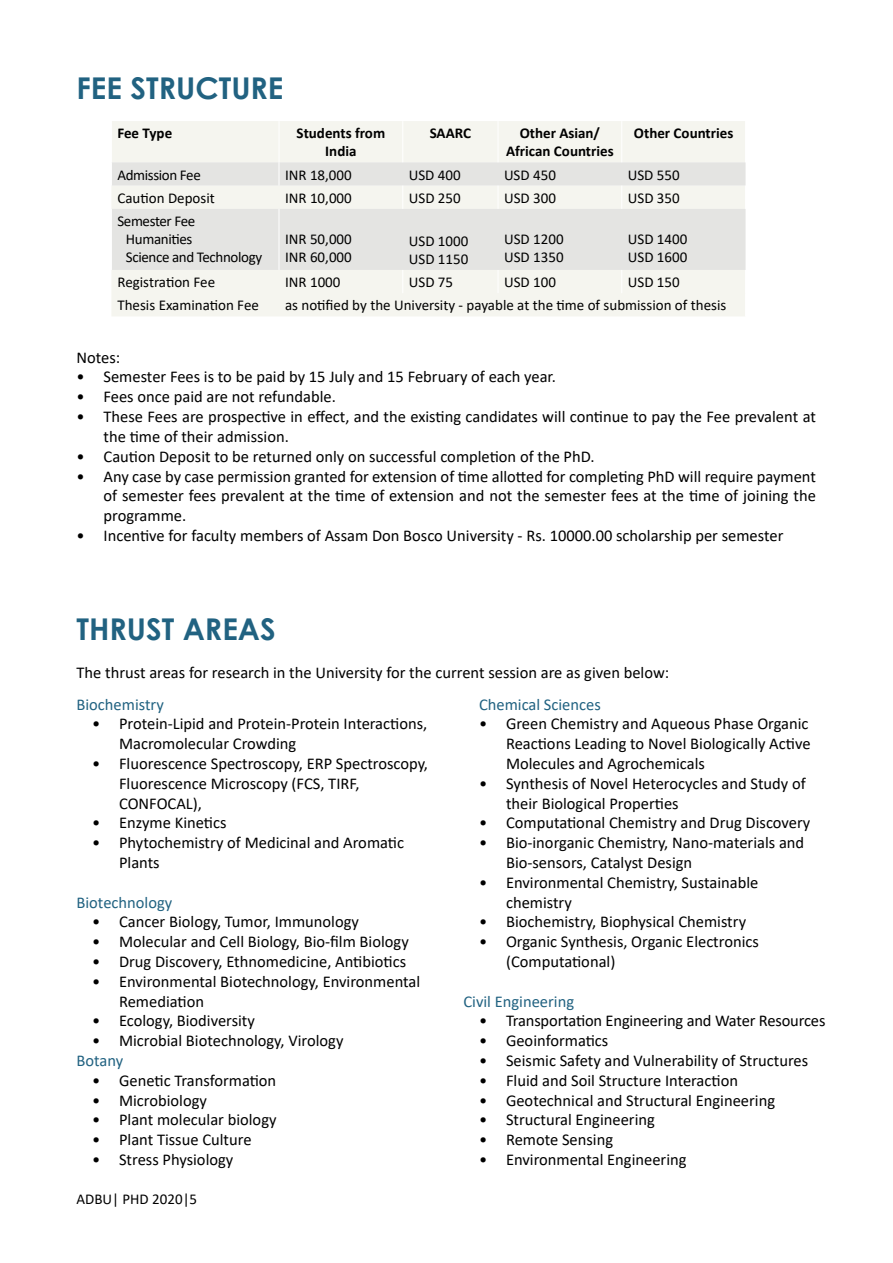
<style>
.page{position:relative;width:893px;height:1263px;background:#fff}
.page>*{position:absolute;margin:0;border:0;box-sizing:border-box;transform-origin:0 0}
.t1{font:700 30px "Century Gothic";color:#216281}
.t2{font:16.5px/19.8px "Calibri";color:#000}
.t3{font:16.5px "Calibri";color:#216281}
.t4{font:15px/18px "Calibri";color:#000}
.t5{font:700 15px/18px "Calibri";color:#000;text-align:center}
.t6{font:15px/18px "Calibri";letter-spacing:-.025em;color:#000}
</style>
<div class="page">
<div style="left:112px;top:121px;width:633px;height:195px;background:#f5f5ef"></div>
<svg style="left:112px;top:162px;width:634px;height:108px;fill:#e4e4e2"></svg>
<svg style="left:279px;top:162px;width:1px;height:24px"></svg>
<hr style="left:279px;top:209px;width:1px;height:61px;background:#fff">
<svg style="left:402px;top:186px;width:1px;height:23px"></svg>
<svg style="left:498px;top:186px;width:1px;height:23px"></svg>
<svg style="left:621px;top:186px;width:1px;height:23px"></svg>
<svg style="left:745px;top:186px;width:1px;height:23px"></svg>
<svg style="left:621px;top:270px;width:1px;height:23px"></svg>
<svg style="left:498px;top:270px;width:1px;height:23px"></svg>
<svg style="left:402px;top:270px;width:1px;height:23px"></svg>
<hr style="left:279px;top:121px;width:1px;height:41px;background:#fff">
<hr style="left:402px;top:121px;width:1px;height:41px;background:#fff">
<hr style="left:498px;top:121px;width:1px;height:41px;background:#fff">
<hr style="left:621px;top:121px;width:1px;height:41px;background:#fff">
<h1 class="t1" style="left:77px;top:65px;width:208px">FEE STRUCTURE</h1>
<p class="t5" style="left:117px;top:124px;width:56px">Fee Type</p>
<p class="t5" style="left:297px;top:124px;width:90px">Students from<br>India</p>
<p class="t5" style="left:430px;top:124px;width:43px">SAARC</p>
<p class="t5" style="left:506px;top:124px;width:109px">Other Asian/<br>African Countries</p>
<p class="t5" style="left:634px;top:124px;width:101px">Other Countries</p>
<p class="t6" style="left:117px;top:165px;width:85px">Admission Fee</p>
<p class="t4" style="left:285px;top:165px;width:68px">INR 18,000</p>
<p class="t4" style="left:409px;top:165px;width:53px">USD 400</p>
<p class="t4" style="left:504px;top:165px;width:53px">USD 450</p>
<p class="t4" style="left:628px;top:165px;width:53px">USD 550</p>
<p class="t4" style="left:117px;top:188px;width:99px">Caution Deposit</p>
<p class="t4" style="left:285px;top:188px;width:68px">INR 10,000</p>
<p class="t4" style="left:409px;top:188px;width:53px">USD 250</p>
<p class="t4" style="left:504px;top:188px;width:53px">USD 300</p>
<p class="t4" style="left:628px;top:188px;width:53px">USD 350</p>
<p class="t6" style="left:126px;top:212px;width:138px;text-indent:-9px">Semester Fee<br>Humanities<br>Science and Technology</p>
<p class="t4" style="left:285px;top:230px;width:68px">INR 50,000<br>INR 60,000</p>
<p class="t4" style="left:409px;top:232px;width:61px">USD 1000<br>USD 1150</p>
<p class="t4" style="left:504px;top:230px;width:61px">USD 1200<br>USD 1350</p>
<p class="t4" style="left:628px;top:230px;width:61px">USD 1400<br>USD 1600</p>
<p class="t4" style="left:117px;top:273px;width:99px">Registration Fee</p>
<p class="t4" style="left:285px;top:273px;width:57px">INR 1000</p>
<p class="t4" style="left:409px;top:273px;width:46px">USD 75</p>
<p class="t4" style="left:504px;top:273px;width:53px">USD 100</p>
<p class="t4" style="left:628px;top:273px;width:53px">USD 150</p>
<p class="t4" style="left:117px;top:296px;width:143px">Thesis Examination Fee</p>
<p class="t4" style="left:285px;top:296px;width:443px">as notified by the University - payable at the time of submission of thesis</p>
<p class="t2" style="left:77px;top:347px;width:45px">Notes:</p>
<p class="t2" style="left:77px;top:367px;width:481px">• Semester Fees is to be paid by 15 July and 15 February of each year.</p>
<p class="t2" style="left:77px;top:386px;width:261px">• Fees once paid are not refundable.</p>
<p class="t2" style="left:104px;top:406px;width:714px;text-indent:-27px">• These Fees are prospective in effect, and the existing candidates will continue to pay the Fee prevalent at the time of their admission.</p>
<p class="t2" style="left:77px;top:446px;width:520px">• Caution Deposit to be returned only on successful completion of the PhD.</p>
<p class="t2" style="left:104px;top:466px;width:714px;text-align:justify;text-indent:-27px">• Any case by case permission granted for extension of time allotted for completing PhD will require payment of semester fees prevalent at the time of extension and not the semester fees at the time of joining the programme.</p>
<p class="t2" style="left:77px;top:525px;width:708px">• Incentive for faculty members of Assam Don Bosco University - Rs. 10000.00 scholarship per semester</p>
<h1 class="t1" style="left:77px;top:606px;width:201px">THRUST AREAS</h1>
<p class="t2" style="left:77px;top:662px;width:594px">The thrust areas for research in the University for the current session are as given below:</p>
<p class="t3" style="left:77px;top:692px;width:89px">Biochemistry</p>
<p class="t2" style="left:119px;top:713px;width:310px;text-indent:-27px">• Protein-Lipid and Protein-Protein Interactions,<br>Macromolecular Crowding</p>
<p class="t2" style="left:119px;top:753px;width:310px;text-indent:-27px">• Fluorescence Spectroscopy, ERP Spectroscopy,<br>Fluorescence Microscopy (FCS, TIRF,<br>CONFOCAL),</p>
<p class="t2" style="left:92px;top:812px;width:136px">• Enzyme Kinetics</p>
<p class="t2" style="left:119px;top:832px;width:287px;text-indent:-27px">• Phytochemistry of Medicinal and Aromatic<br>Plants</p>
<p class="t3" style="left:77px;top:890px;width:97px">Biotechnology</p>
<p class="t2" style="left:92px;top:911px;width:268px">• Cancer Biology, Tumor, Immunology</p>
<p class="t2" style="left:92px;top:931px;width:318px">• Molecular and Cell Biology, Bio-film Biology</p>
<p class="t2" style="left:92px;top:951px;width:316px">• Drug Discovery, Ethnomedicine, Antibiotics</p>
<p class="t2" style="left:119px;top:971px;width:303px;text-indent:-27px">• Environmental Biotechnology, Environmental<br>Remediation</p>
<p class="t2" style="left:92px;top:1010px;width:164px">• Ecology, Biodiversity</p>
<p class="t2" style="left:92px;top:1030px;width:253px">• Microbial Biotechnology, Virology</p>
<p class="t3" style="left:77px;top:1049px;width:48px">Botany</p>
<p class="t2" style="left:92px;top:1070px;width:186px">• Genetic Transformation</p>
<p class="t2" style="left:92px;top:1090px;width:116px">• Microbiology</p>
<p class="t2" style="left:92px;top:1109px;width:186px">• Plant molecular biology</p>
<p class="t2" style="left:92px;top:1129px;width:161px">• Plant Tissue Culture</p>
<p class="t2" style="left:92px;top:1149px;width:143px">• Stress Physiology</p>
<p class="t4" style="left:77px;top:1189px;width:122px">ADBU| PHD 2020|5</p>
<p class="t3" style="left:479px;top:692px;width:123px">Chemical Sciences</p>
<p class="t2" style="left:506px;top:713px;width:306px;text-align:justify;text-indent:-27px">• Green Chemistry and Aqueous Phase Organic Reactions Leading to Novel Biologically Active Molecules and Agrochemicals</p>
<p class="t2" style="left:506px;top:773px;width:301px;text-indent:-27px">• Synthesis of Novel Heterocycles and Study of their Biological Properties</p>
<p class="t2" style="left:479px;top:812px;width:333px">• Computational Chemistry and Drug Discovery</p>
<p class="t2" style="left:506px;top:832px;width:300px;text-indent:-27px">• Bio-inorganic Chemistry, Nano-materials and<br>Bio-sensors, Catalyst Design</p>
<p class="t2" style="left:506px;top:872px;width:254px;text-indent:-27px">• Environmental Chemistry, Sustainable chemistry</p>
<p class="t2" style="left:479px;top:911px;width:269px">• Biochemistry, Biophysical Chemistry</p>
<p class="t2" style="left:506px;top:931px;width:254px;text-indent:-27px">• Organic Synthesis, Organic Electronics (Computational)</p>
<p class="t3" style="left:463px;top:989px;width:112px">Civil Engineering</p>
<p class="t2" style="left:479px;top:1010px;width:348px">• Transportation Engineering and Water Resources</p>
<p class="t2" style="left:479px;top:1030px;width:131px">• Geoinformatics</p>
<p class="t2" style="left:479px;top:1050px;width:331px">• Seismic Safety and Vulnerability of Structures</p>
<p class="t2" style="left:479px;top:1070px;width:261px">• Fluid and Soil Structure Interaction</p>
<p class="t2" style="left:479px;top:1090px;width:298px">• Geotechnical and Structural Engineering</p>
<p class="t2" style="left:479px;top:1109px;width:177px">• Structural Engineering</p>
<p class="t2" style="left:479px;top:1129px;width:136px">• Remote Sensing</p>
<p class="t2" style="left:479px;top:1149px;width:209px">• Environmental Engineering</p>
</div>
